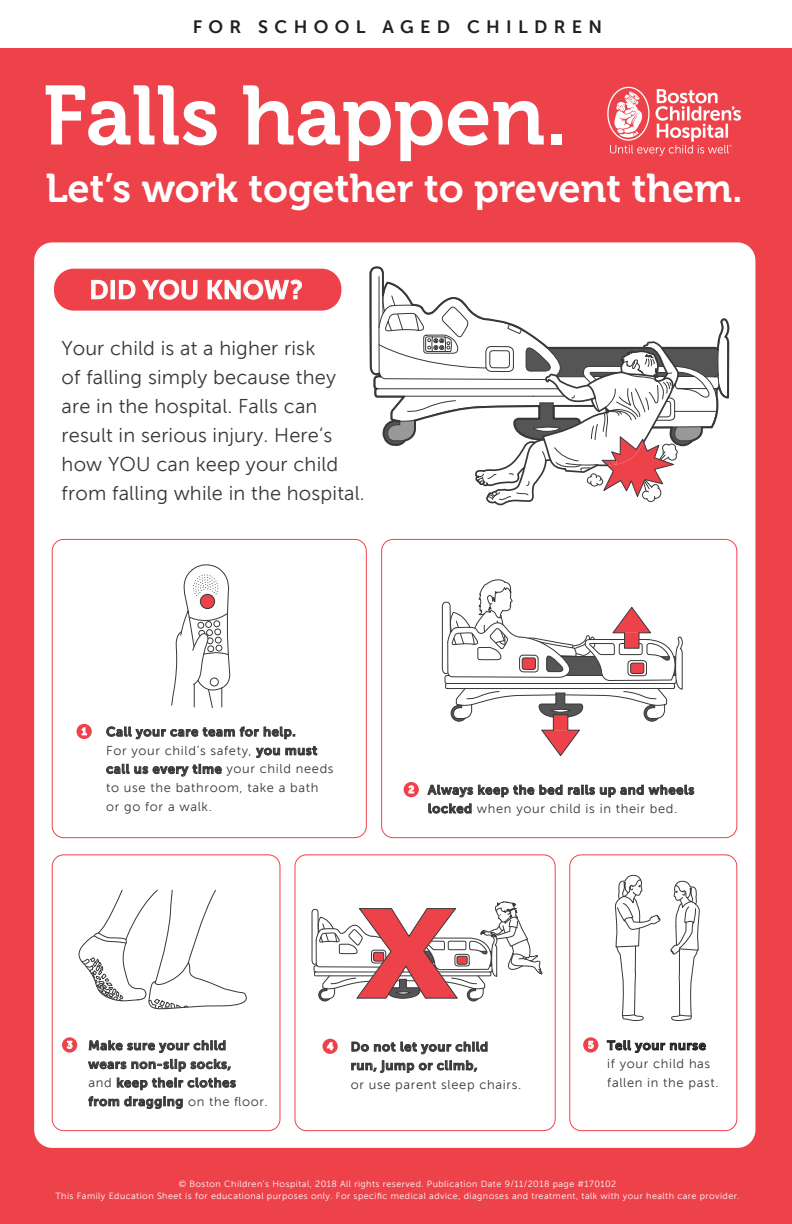
<style>
.page{position:relative;width:792px;height:1224px;background:#fff}
.page>*{position:absolute;margin:0;border:0;box-sizing:border-box;transform-origin:0 0}
.t1{font:83.3px "Museo 700";color:#fff}
.t2{font:40px "Museo 700";color:#fff}
.t3{font:25.9px "Museo Sans 700";letter-spacing:.01em;color:#fff}
.t4{font:20px/29px "Museo Sans 300";letter-spacing:.01em;color:#383839}
.t5{font:18px "Museo Sans 700";letter-spacing:.35em;color:#231f20}
.t6{font:12.9px/18.6px "Museo Sans 700";letter-spacing:.05em;color:#383839}
.t7{font:12.9px/18.7px "Museo Sans 300";letter-spacing:.05em;color:#383839}
.t8{font:10px "Museo Sans 700";color:#fff}
.t9{font:9px/12px "Museo Sans 300";letter-spacing:.05em;color:#fff;text-align:center}
.s1{font-family:"Museo Sans 700"}
.s2{font-family:"Museo Sans 300"}
</style>
<div class="page">
<div style="left:0;top:49px;width:792px;height:1175px;background:#ee424b"></div>
<div style="left:34px;top:242px;width:721px;height:906px;background:#fff;border-radius:18px"></div>
<div style="left:52px;top:539px;width:315px;height:299px;border:1px solid #ee424b;border-radius:12px"></div>
<div style="left:52px;top:854px;width:228px;height:277px;border:1px solid #ee424b;border-radius:12px"></div>
<div style="left:295px;top:854px;width:261px;height:277px;border:1px solid #ee424b;border-radius:12px"></div>
<div style="left:569px;top:854px;width:168px;height:277px;border:1px solid #ee424b;border-radius:12px"></div>
<div style="left:381px;top:539px;width:356px;height:299px;border:1px solid #ee424b;border-radius:12px"></div>
<svg style="left:615px;top:875px;width:46px;height:146px"></svg>
<svg style="left:670px;top:881px;width:30px;height:141px"></svg>
<svg style="left:607px;top:1040px;width:99px;height:13px"></svg>
<svg style="left:583px;top:1037px;width:15px;height:16px"></svg>
<svg style="left:588px;top:1041px;width:6px;height:12px"></svg>
<svg style="left:89px;top:1040px;width:137px;height:13px"></svg>
<svg style="left:88px;top:1059px;width:143px;height:12px"></svg>
<svg style="left:117px;top:1078px;width:119px;height:12px"></svg>
<svg style="left:88px;top:1096px;width:95px;height:13px"></svg>
<svg style="left:62px;top:1037px;width:15px;height:16px"></svg>
<svg style="left:67px;top:1041px;width:6px;height:8px"></svg>
<svg style="left:352px;top:1042px;width:135px;height:12px"></svg>
<svg style="left:351px;top:1060px;width:126px;height:13px"></svg>
<svg style="left:322px;top:1039px;width:16px;height:15px"></svg>
<svg style="left:327px;top:1042px;width:6px;height:8px"></svg>
<svg style="left:171px;top:564px;width:59px;height:144px"></svg>
<svg style="left:78px;top:890px;width:169px;height:119px"></svg>
<svg style="left:541px;top:730px;width:39px;height:26px"></svg>
<div style="left:553px;top:715px;width:15px;height:15px;background:#ee424b"></div>
<svg style="left:442px;top:579px;width:241px;height:143px"></svg>
<div style="left:624px;top:633px;width:15px;height:15px;background:#ee424b;border:1px solid #383839"></div>
<svg style="left:312px;top:901px;width:230px;height:100px"></svg>
<svg style="left:106px;top:726px;width:189px;height:13px"></svg>
<svg style="left:256px;top:746px;width:61px;height:12px"></svg>
<svg style="left:106px;top:764px;width:116px;height:13px"></svg>
<div style="left:77px;top:724px;width:15px;height:15px;background:#ee424b;border-radius:50%"></div>
<svg style="left:81px;top:727px;width:6px;height:8px"></svg>
<svg style="left:428px;top:785px;width:266px;height:12px"></svg>
<svg style="left:428px;top:803px;width:44px;height:11px"></svg>
<div style="left:404px;top:782px;width:15px;height:15px;background:#ee424b;border-radius:50%"></div>
<svg style="left:408px;top:785px;width:6px;height:9px"></svg>
<svg style="left:368px;top:48px;width:362px;height:321px"></svg>
<svg style="left:370px;top:267px;width:360px;height:239px"></svg>
<div style="left:54px;top:269px;width:287px;height:42px;background:#ee424b;border-radius:20px"></div>
<svg style="left:91px;top:280px;width:17px;height:20px"></svg>
<div style="left:111px;top:280px;width:4px;height:19px;border:1px solid #fff"></div>
<svg style="left:119px;top:280px;width:17px;height:20px"></svg>
<svg style="left:142px;top:279px;width:56px;height:21px"></svg>
<svg style="left:207px;top:279px;width:95px;height:21px"></svg>
<img style="left:603px;top:83px;width:138px;height:73px">
<h3 class="t5" style="left:193px;top:17px;width:411px">FOR SCHOOL AGED CHILDREN</h3>
<h1 class="t1" style="left:43px;top:69px;width:526px">Falls happen.</h1>
<h2 class="t2" style="left:45px;top:166px;width:699px">Let’s work together to prevent them.</h2>
<h3 class="t3" style="left:89px;top:275px;width:215px">DID YOU KNOW?</h3>
<h3 class="t4" style="left:62px;top:333px;width:305px">Your child is at a higher risk<br>of falling simply because they are in the hospital. Falls can result in serious injury. Here’s how YOU can keep your child from falling while in the hospital.</h3>
<p class="t8" style="left:82px;top:726px;width:7px">1</p>
<h3 class="t6" style="left:106px;top:722px;width:191px">Call your care team for help.</h3>
<h3 class="t7" style="left:106px;top:741px;width:212px">For your child’s safety, <span class="s1">you must</span></h3>
<h3 class="t6" style="left:106px;top:760px;width:229px">call us every time <span class="s2">your child needs</span></h3>
<h3 class="t7" style="left:106px;top:778px;width:214px">to use the bathroom, take a bath or go for a walk.</h3>
<p class="t8" style="left:408px;top:784px;width:7px">2</p>
<h3 class="t6" style="left:428px;top:781px;width:268px">Always keep the bed rails up and wheels</h3>
<h3 class="t7" style="left:428px;top:799px;width:251px"><span class="s1">locked</span> when your child is in their bed.</h3>
<h3 class="t6" style="left:88px;top:1036px;width:139px">Make sure your child</h3>
<p class="t8" style="left:588px;top:1039px;width:7px">5</p>
<h3 class="t6" style="left:88px;top:1055px;width:181px">wears non-slip socks,<br><span class="s2">and</span> keep their clothes from dragging <span class="s2">on the floor.</span></h3>
<p class="t8" style="left:67px;top:1039px;width:7px">3</p>
<h3 class="t6" style="left:351px;top:1037px;width:139px">Do not let your child run, jump or climb,</h3>
<h3 class="t7" style="left:351px;top:1075px;width:172px">or use parent sleep chairs.</h3>
<p class="t8" style="left:327px;top:1041px;width:8px">4</p>
<h3 class="t6" style="left:607px;top:1036px;width:100px">Tell your nurse</h3>
<h3 class="t7" style="left:607px;top:1055px;width:113px">if your child has fallen in the past.</h3>
<p class="t9" style="left:55px;top:1178px;width:685px">© Boston Children’s Hospital, 2018 All rights reserved. Publication Date 9/11/2018 page #170102<br>This Family Education Sheet is for educational purposes only. For specific medical advice, diagnoses and treatment, talk with your health care provider.</p>
</div>
